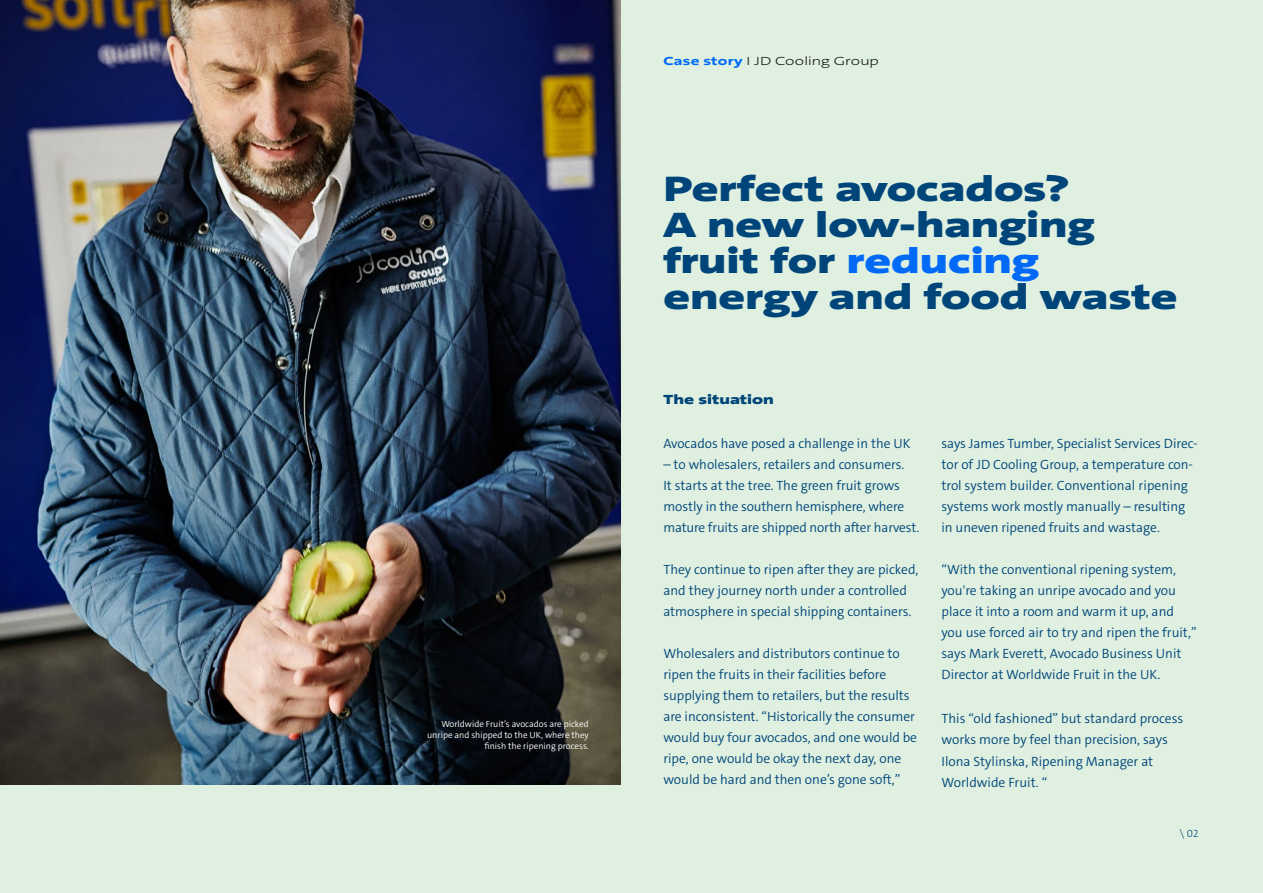
<style>
.page{position:relative;width:1263px;height:893px;background:#dff0e1}
.page>*{position:absolute;margin:0;border:0;box-sizing:border-box;transform-origin:0 0}
.t1{font:900 36px/36px "Grundfos The Sans Extd";letter-spacing:-.005em;color:#004579}
.t2{font:300 13.5px/21px "Grundfos The Sans";letter-spacing:-.005em;color:#004579}
.t3{font:900 13.5px "Grundfos The Sans Extd";color:#004579}
.t4{font:300 12px "Grundfos The Sans Extd";letter-spacing:.005em;color:#231f20}
.t5{font:300 10.5px "Grundfos The Sans";color:#004577}
.t6{font:300 9px/10.8px "Grundfos The Sans";color:#fff;text-align:right}
.s1{font-weight:700;color:#006af7}
.s2{color:#006af7}
</style>
<div class="page">
<img style="left:0;top:0;width:621px;height:785px">
<p class="t6" style="left:427px;top:719px;width:163px">Worldwide Fruit’s avocados are picked unripe and shipped to the UK, where they finish the ripening process.</p>
<p class="t4" style="left:664px;top:53px;width:217px"><span class="s1">Case story</span> I JD Cooling Group</p>
<h1 class="t1" style="left:663px;top:171px;width:516px">Perfect avocados?<br>A new low-hanging fruit for <span class="s2">reducing </span>energy and food waste</h1>
<p class="t3" style="left:664px;top:391px;width:112px">The situation</p>
<p class="t2" style="left:663px;top:433px;width:249px">Avocados have posed a challenge in the UK</p>
<p class="t2" style="left:663px;top:454px;width:257px">– to wholesalers, retailers and consumers.<br>It starts at the tree. The green fruit grows mostly in the southern hemisphere, where mature fruits are shipped north after harvest.</p>
<p class="t2" style="left:663px;top:559px;width:257px">They continue to ripen after they are picked, and they journey north under a controlled atmosphere in special shipping containers.</p>
<p class="t2" style="left:663px;top:643px;width:255px">Wholesalers and distributors continue to ripen the fruits in their facilities before supplying them to retailers, but the results are inconsistent. “Historically the consumer would buy four avocados, and one would be ripe, one would be okay the next day, one would be hard and then one’s gone soft,”</p>
<p class="t2" style="left:941px;top:433px;width:258px">says James Tumber, Specialist Services Direc&shy;tor of JD Cooling Group, a temperature con&shy;trol system builder. Conventional ripening systems work mostly manually – resulting in uneven ripened fruits and wastage.</p>
<p class="t2" style="left:941px;top:559px;width:257px">“With the conventional ripening system, you're taking an unripe avocado and you place it into a room and warm it up, and you use forced air to try and ripen the fruit,” says Mark Everett, Avocado Business Unit Director at Worldwide Fruit in the UK.</p>
<p class="t2" style="left:941px;top:708px;width:243px">This “old fashioned” but standard process works more by feel than precision, says Ilona Stylinska, Ripening Manager at Worldwide Fruit. “</p>
<p class="t5" style="left:1180px;top:827px;width:20px">\ 02</p>
</div>
